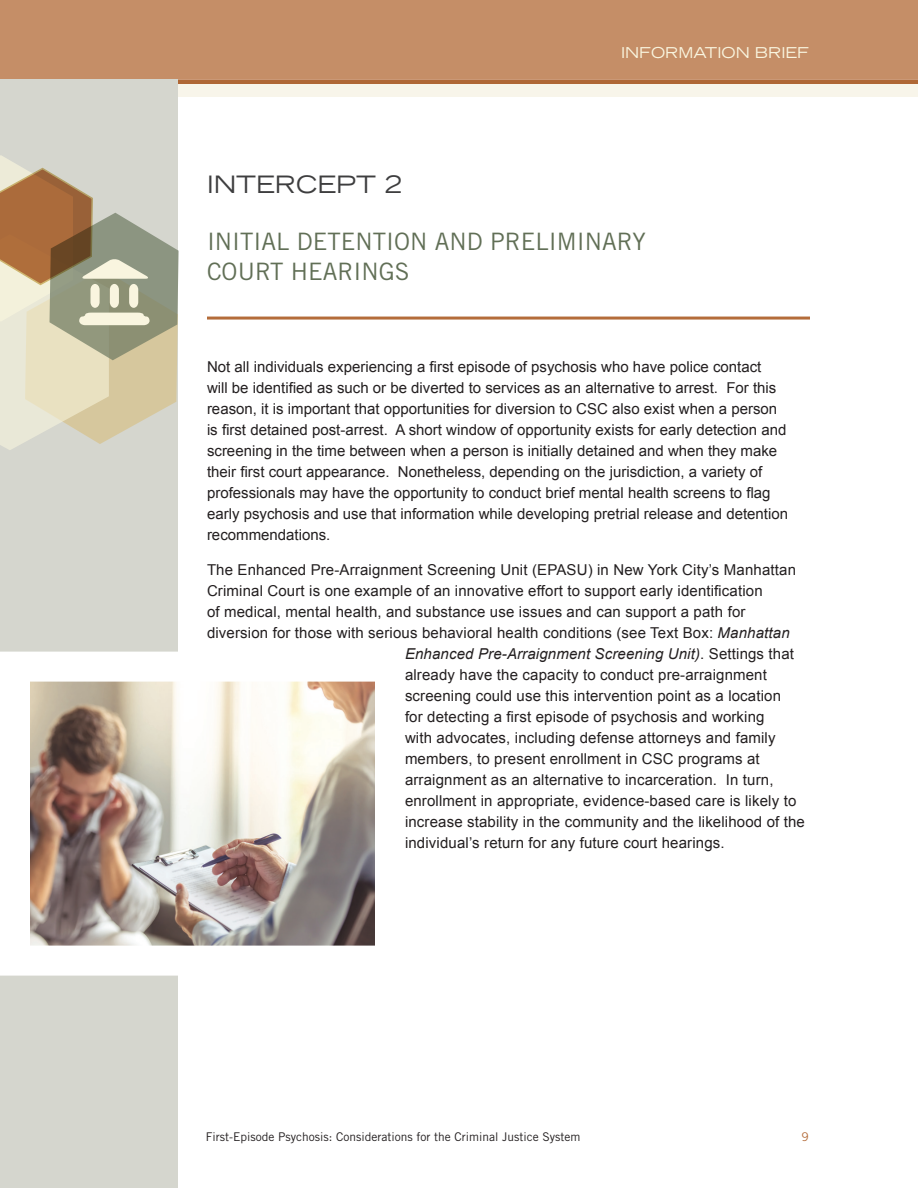
<style>
.page{position:relative;width:918px;height:1188px;background:#fff}
.page>*{position:absolute;margin:0;border:0;box-sizing:border-box;transform-origin:0 0}
.t1{font:24px/30px "Trade Gothic LT Std";color:#616f56}
.t2{font:expanded 24px "Trade Gothic LT Std";color:#3e3e3f}
.t3{font:15px/21px "Arial";letter-spacing:.01em;color:#231f20}
.t4{font:italic 15px "Arial";letter-spacing:.01em;color:#231f20}
.t5{font:expanded 15px "Trade Gothic LT Std";color:#f9f5df}
.t6{font:12px "Trade Gothic LT Std";color:#231f20}
.t7{font:12px "Trade Gothic LT Std";color:#b46c3a}
.s1{font-style:italic}
.s2{font-style:normal}
</style>
<div class="page">
<div style="left:177px;top:80px;width:741px;height:16px;background:#f8f5ea"></div>
<hr style="left:178px;top:80px;width:740px;height:4px;background:#b46c3a">
<hr style="left:207px;top:317px;width:603px;height:3px;background:#b46c3a">
<div style="left:0;top:0;width:918px;height:80px;background:#c58e67"></div>
<div style="left:0;top:79px;width:178px;height:1109px;background:#d5d6ce"></div>
<img style="left:31px;top:683px;width:343px;height:262px">
<div style="left:0;top:652px;width:405px;height:324px;border:30px solid #fff"></div>
<svg style="left:0;top:155px;width:179px;height:295px"></svg>
<p class="t5" style="left:621px;top:42px;width:189px">INFORMATION BRIEF</p>
<h2 class="t2" style="left:207px;top:169px;width:197px">INTERCEPT 2</h2>
<h3 class="t1" style="left:207px;top:226px;width:440px">INITIAL DETENTION AND PRELIMINARY<br>COURT HEARINGS</h3>
<p class="t3" style="left:207px;top:356px;width:583px">Not all individuals experiencing a first episode of psychosis who have police contact<br>will be identified as such or be diverted to services as an alternative to arrest. For this reason, it is important that opportunities for diversion to CSC also exist when a person is first detained post-arrest. A short window of opportunity exists for early detection and screening in the time between when a person is initially detained and when they make their first court appearance. Nonetheless, depending on the jurisdiction, a variety of professionals may have the opportunity to conduct brief mental health screens to flag early psychosis and use that information while developing pretrial release and detention recommendations.</p>
<p class="t3" style="left:207px;top:559px;width:591px">The Enhanced Pre-Arraignment Screening Unit (EPASU) in New York City’s Manhattan</p>
<p class="t3" style="left:207px;top:580px;width:557px">Criminal Court is one example of an innovative effort to support early identification</p>
<p class="t3" style="left:207px;top:601px;width:540px">of medical, mental health, and substance use issues and can support a path for</p>
<p class="t3" style="left:207px;top:622px;width:584px">diversion for those with serious behavioral health conditions (see Text Box: <span class="s1">Manhattan</span></p>
<p class="t4" style="left:405px;top:644px;width:391px">Enhanced Pre-Arraignment Screening Unit)<span class="s2">. Settings that</span></p>
<p class="t3" style="left:405px;top:664px;width:363px">already have the capacity to conduct pre-arraignment</p>
<p class="t3" style="left:405px;top:685px;width:378px">screening could use this intervention point as a location</p>
<p class="t3" style="left:405px;top:706px;width:361px">for detecting a first episode of psychosis and working</p>
<p class="t3" style="left:405px;top:727px;width:372px">with advocates, including defense attorneys and family</p>
<p class="t3" style="left:405px;top:748px;width:356px">members, to present enrollment in CSC programs at</p>
<p class="t3" style="left:405px;top:769px;width:370px">arraignment as an alternative to incarceration. In turn,</p>
<p class="t3" style="left:405px;top:790px;width:393px">enrollment in appropriate, evidence-based care is likely to</p>
<p class="t3" style="left:405px;top:811px;width:402px">increase stability in the community and the likelihood of the</p>
<p class="t3" style="left:405px;top:832px;width:321px">individual’s return for any future court hearings.</p>
<p class="t6" style="left:206px;top:1130px;width:376px">First-Episode Psychosis: Considerations for the Criminal Justice System</p>
<p class="t7" style="left:801px;top:1130px;width:9px">9</p>
</div>
